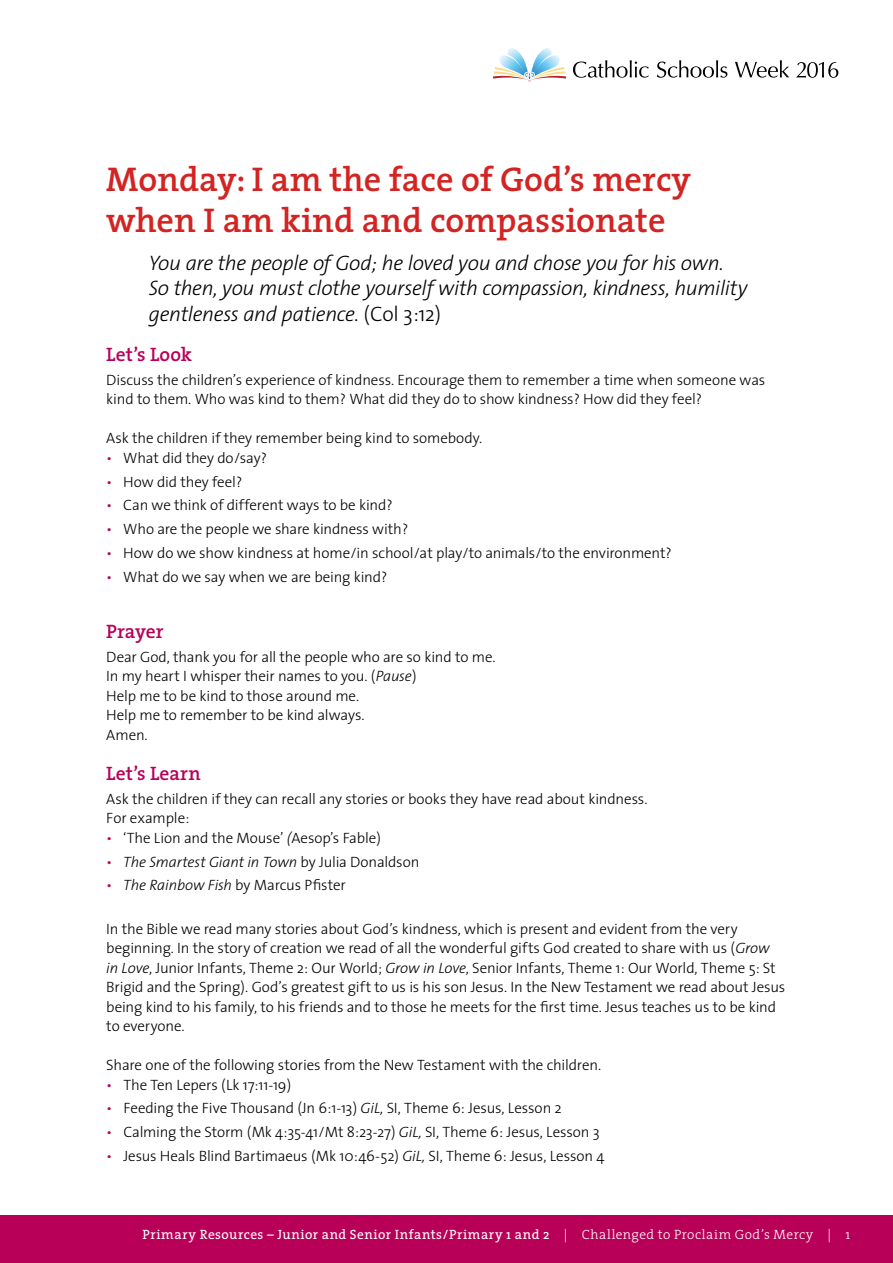
<style>
.page{position:relative;width:893px;height:1263px;background:#fff}
.page>*{position:absolute;margin:0;border:0;box-sizing:border-box;transform-origin:0 0}
.t1{font:600 34.5px/41.4px "The Serif";color:#d22523}
.t2{font:italic 300 21px/25.2px "The Sans";letter-spacing:-.015em;color:#000}
.t3{font:600 19.5px "The Serif";letter-spacing:.005em;color:#b80059}
.t4{font:300 15px/19.5px "The Sans";letter-spacing:-.01em;color:#000}
.t5{font:italic 300 15px "The Sans";letter-spacing:-.01em;color:#000}
.t6{font:13.5px "The Serif";letter-spacing:.04em;color:#fff}
.s1{font-style:normal}
.s2{color:#b80059}
.s3{font-style:italic}
.s4{font-style:normal;color:#b80059}
.s5{font-weight:300}
</style>
<div class="page">
<svg style="left:573px;top:60px;width:76px;height:18px"></svg>
<svg style="left:657px;top:60px;width:70px;height:18px"></svg>
<svg style="left:735px;top:60px;width:54px;height:18px"></svg>
<svg style="left:493px;top:48px;width:73px;height:33px"></svg>
<svg style="left:796px;top:62px;width:42px;height:16px"></svg>
<div style="left:0;top:1215px;width:893px;height:48px;background:#b80059"></div>
<h1 class="t1" style="left:106px;top:158px;width:586px">Monday: I am the face of God’s mercy when I am kind and compassionate</h1>
<h2 class="t2" style="left:149px;top:250px;width:600px">You are the people of God; he loved you and chose you for his own.<br>So then, you must clothe yourself with compassion, kindness, humility gentleness and patience. <span class="s1">(Col 3:12)</span></h2>
<h3 class="t3" style="left:106px;top:338px;width:87px">Let’s Look</h3>
<p class="t4" style="left:106px;top:370px;width:660px">Discuss the children’s experience of kindness. Encourage them to remember a time when someone was kind to them. Who was kind to them? What did they do to show kindness? How did they feel?</p>
<p class="t4" style="left:106px;top:428px;width:378px">Ask the children if they remember being kind to somebody.</p>
<p class="t4" style="left:106px;top:448px;width:162px"><span class="s2">•</span> What did they do/say?</p>
<p class="t4" style="left:106px;top:471px;width:137px"><span class="s2">•</span> How did they feel?</p>
<p class="t4" style="left:106px;top:495px;width:288px"><span class="s2">•</span> Can we think of different ways to be kind?</p>
<p class="t4" style="left:106px;top:519px;width:303px"><span class="s2">•</span> Who are the people we share kindness with?</p>
<p class="t4" style="left:106px;top:543px;width:567px"><span class="s2">•</span> How do we show kindness at home/in school/at play/to animals/to the environment?</p>
<p class="t4" style="left:106px;top:566px;width:283px"><span class="s2">•</span> What do we say when we are being kind?</p>
<h3 class="t3" style="left:106px;top:615px;width:59px">Prayer</h3>
<p class="t4" style="left:106px;top:646px;width:391px">Dear God, thank you for all the people who are so kind to me.<br>In my heart I whisper their names to you. (<span class="s3">Pause</span>)<br>Help me to be kind to those around me.<br>Help me to remember to be kind always.<br>Amen.</p>
<h3 class="t3" style="left:106px;top:757px;width:96px">Let’s Learn</h3>
<p class="t4" style="left:106px;top:788px;width:543px">Ask the children if they can recall any stories or books they have read about kindness.<br>For example:</p>
<p class="t4" style="left:106px;top:827px;width:276px"><span class="s2">•</span> ‘The Lion and the Mouse’ <span class="s3">(</span>Aesop’s Fable)</p>
<p class="t5" style="left:106px;top:849px;width:315px"><span class="s4">•</span> The Smartest Giant in Town <span class="s1">by Julia Donaldson</span></p>
<p class="t4" style="left:106px;top:875px;width:241px"><span class="s2">•</span> <span class="s3">The Rainbow Fish</span> by Marcus Pfister</p>
<p class="t4" style="left:106px;top:918px;width:680px">In the Bible we read many stories about God’s kindness, which is present and evident from the very beginning. In the story of creation we read of all the wonderful gifts God created to share with us (<span class="s3">Grow in Love</span>, Junior Infants, Theme 2: Our World; <span class="s3">Grow in Love</span>, Senior Infants, Theme 1: Our World, Theme 5: St Brigid and the Spring). God’s greatest gift to us is his son Jesus. In the New Testament we read about Jesus being kind to his family, to his friends and to those he meets for the first time. Jesus teaches us to be kind to everyone.</p>
<p class="t4" style="left:106px;top:1055px;width:496px">Share one of the following stories from the New Testament with the children.</p>
<p class="t4" style="left:106px;top:1074px;width:186px"><span class="s2">•</span> The Ten Lepers (Lk 17:11-19)</p>
<p class="t4" style="left:106px;top:1098px;width:457px"><span class="s2">•</span> Feeding the Five Thousand (Jn 6:1-13) <span class="s3">GiL,</span> SI, Theme 6: Jesus, Lesson 2</p>
<p class="t4" style="left:106px;top:1122px;width:495px"><span class="s2">•</span> Calming the Storm (Mk 4:35-41/Mt 8:23-27) <span class="s3">GiL,</span> SI, Theme 6: Jesus, Lesson 3</p>
<p class="t4" style="left:106px;top:1145px;width:500px"><span class="s2">•</span> Jesus Heals Blind Bartimaeus (Mk 10:46-52) <span class="s3">GiL,</span> SI, Theme 6: Jesus, Lesson 4</p>
<p class="t6" style="left:142px;top:1223px;width:709px">Primary Resources – Junior and Senior Infants/Primary 1 and 2 <span class="s5">| Challenged to Proclaim God’s Mercy | 1</span></p>
</div>
